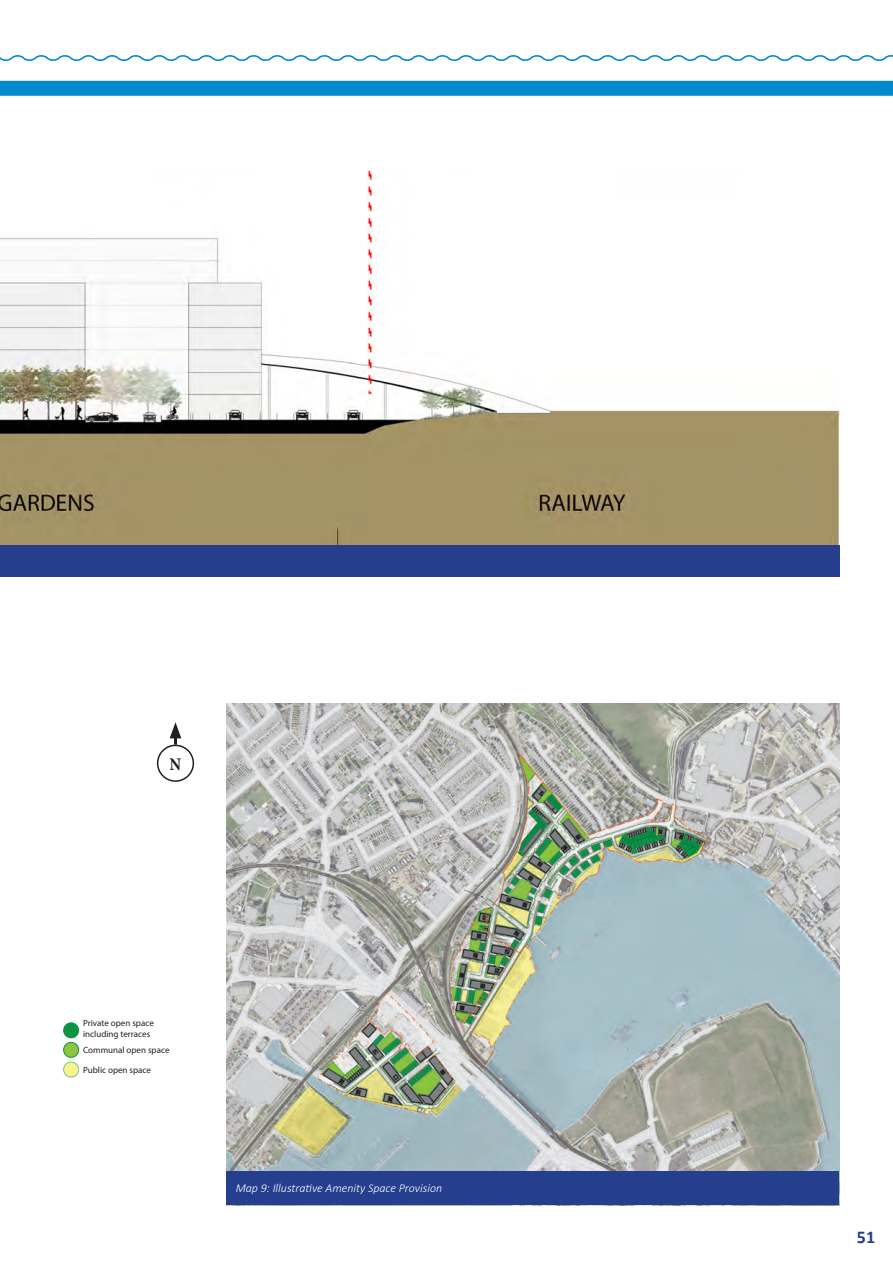
<style>
.page{position:relative;width:893px;height:1263px;background:#fff}
.page>*{position:absolute;margin:0;border:0;box-sizing:border-box;transform-origin:0 0}
.t1{font:700 18px "Calibri";color:#253f8e}
.t2{font:700 condensed 18px "Minion Pro";color:#231f20}
.t3{font:italic 300 12px "Calibri";color:#fff}
.t4{font:9px/10.8px "Myriad Pro";color:#231f20}
</style>
<div class="page">
<svg style="left:0;top:55px;width:893px;height:6px"></svg>
<div style="left:0;top:81px;width:893px;height:15px;background:#0089cf"></div>
<img style="left:0;top:170px;width:839px;height:375px">
<div style="left:0;top:545px;width:839px;height:31px;background:#253f8e"></div>
<img style="left:227px;top:703px;width:612px;height:468px">
<div style="left:227px;top:1171px;width:612px;height:34px;background:#253f8e"></div>
<div style="left:64px;top:1023px;width:15px;height:15px;background:#0d9344;border-radius:50%"></div>
<div style="left:63px;top:1023px;width:16px;height:15px;border:1px solid #0d9344;border-radius:50%"></div>
<div style="left:64px;top:1042px;width:15px;height:15px;background:#8bc63e;border-radius:50%"></div>
<div style="left:63px;top:1042px;width:16px;height:15px;border:1px solid #0d9344;border-radius:50%"></div>
<svg style="left:64px;top:1062px;width:15px;height:15px"></svg>
<div style="left:63px;top:1062px;width:16px;height:15px;border:1px solid #0d9344;border-radius:50%"></div>
<div style="left:157px;top:745px;width:37px;height:37px;border:2px solid #231f20;border-radius:50%"></div>
<svg style="left:170px;top:722px;width:11px;height:23px"></svg>
<p class="t2" style="left:170px;top:752px;width:13px">N</p>
<p class="t4" style="left:83px;top:1017px;width:72px">Private open space including terraces</p>
<p class="t4" style="left:83px;top:1045px;width:88px">Communal open space</p>
<p class="t4" style="left:83px;top:1065px;width:69px">Public open space</p>
<p class="t3" style="left:236px;top:1180px;width:208px">Map 9: Illustrative Amenity Space Provision</p>
<h1 class="t1" style="left:857px;top:1224px;width:20px">51</h1>
</div>
